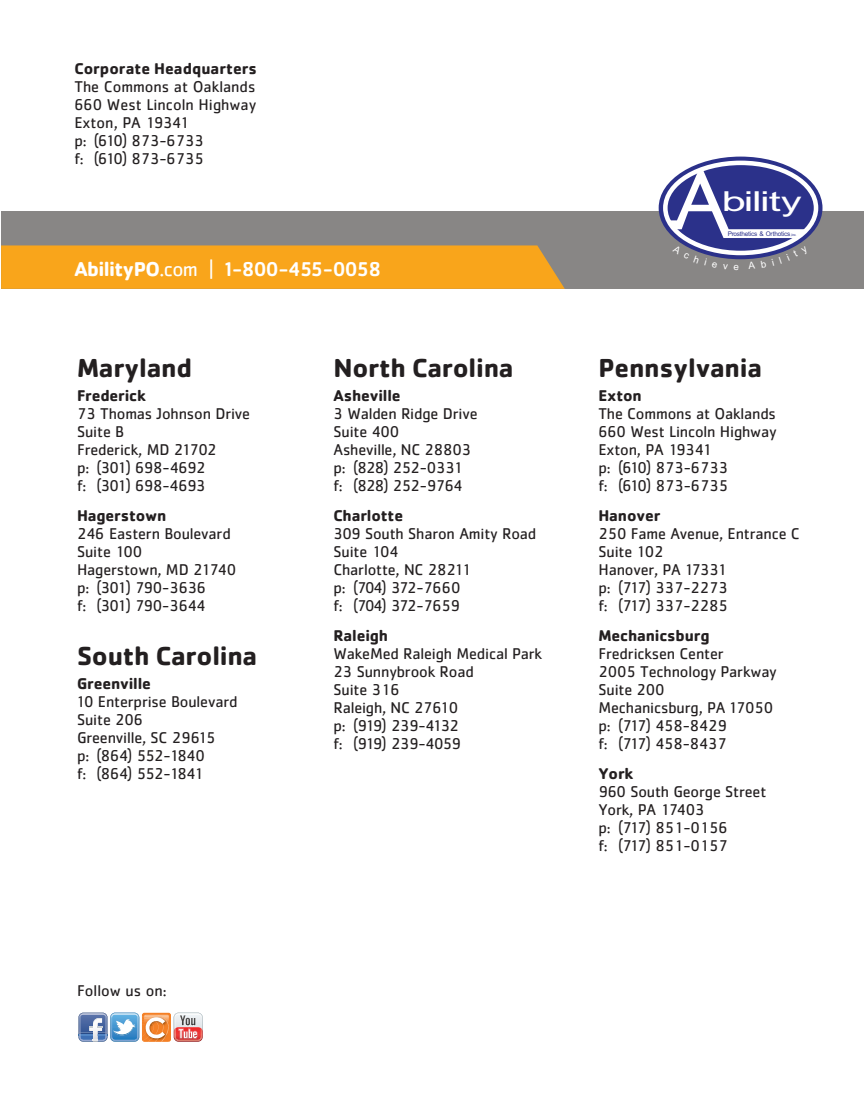
<style>
.page{position:relative;width:864px;height:1107px;background:#fff}
.page>*{position:absolute;margin:0;border:0;box-sizing:border-box;transform-origin:0 0}
.t1{font:27.6px "Arial";letter-spacing:-.03em;color:#fff;scale:1.58 1}
.t2{font:700 27px "Cachet";letter-spacing:-.01em;color:#231f20}
.t3{font:500 20.7px "Cachet";letter-spacing:-.04em;color:#fff}
.t4{font:16.2px/18px "Cachet";letter-spacing:-.01em;color:#231f20}
.t5{font:700 16.2px "Cachet";letter-spacing:-.01em;color:#231f20}
.t6{font:6.45px "Arial";letter-spacing:-.025em;color:#2b318a}
.s1{font-weight:700}
.s2{font-weight:400}
.s3{font-size:3.45px}
</style>
<div class="page">
<div style="left:1px;top:211px;width:863px;height:78px;background:#888685"></div>
<svg style="left:1px;top:245px;width:564px;height:44px;background:#f5a31e"></svg>
<svg style="left:659px;top:157px;width:164px;height:102px;background:#4c519c"></svg>
<div style="left:663px;top:161px;width:155px;height:94px;border:5px solid #fff;border-radius:50%"></div>
<svg style="left:669px;top:170px;width:137px;height:68px;background:#5f64a7"></svg>
<svg style="left:78px;top:1013px;width:125px;height:29px"></svg>
<svg style="left:684px;top:245px;width:44px;height:14px"></svg>
<svg style="left:772px;top:246px;width:23px;height:10px"></svg>
<p class="t5" style="left:74px;top:58px;width:184px">Corporate Headquarters</p>
<p class="t4" style="left:74px;top:77px;width:184px">The Commons at Oaklands<br>660 West Lincoln Highway<br>Exton, PA 19341<br>p: (610) 873-6733<br>f: (610) 873-6735</p>
<p class="t3" style="left:74px;top:256px;width:308px"><span class="s1">AbilityPO</span><span class="s2">.com |</span> 1-800-455-0058</p>
<h2 class="t2" style="left:77px;top:350px;width:117px">Maryland</h2>
<p class="t5" style="left:77px;top:385px;width:70px">Frederick</p>
<p class="t4" style="left:77px;top:404px;width:175px">73 Thomas Johnson Drive<br>Suite B<br>Frederick, MD 21702<br>p: (301) 698-4692<br>f: (301) 698-4693</p>
<p class="t5" style="left:77px;top:505px;width:91px">Hagerstown</p>
<p class="t4" style="left:77px;top:524px;width:161px">246 Eastern Boulevard<br>Suite 100<br>Hagerstown, MD 21740 p: (301) 790-3636<br>f: (301) 790-3644</p>
<h2 class="t2" style="left:77px;top:639px;width:182px">South Carolina</h2>
<p class="t5" style="left:77px;top:673px;width:75px">Greenville</p>
<p class="t4" style="left:76px;top:692px;width:163px">10 Enterprise Boulevard<br>Suite 206<br>Greenville, SC 29615<br>p: (864) 552-1840<br>f: (864) 552-1841</p>
<h2 class="t2" style="left:334px;top:350px;width:182px">North Carolina</h2>
<p class="t5" style="left:334px;top:385px;width:69px">Asheville</p>
<p class="t4" style="left:334px;top:404px;width:146px">3 Walden Ridge Drive<br>Suite 400<br>Asheville, NC 28803 p: (828) 252-0331<br>f: (828) 252-9764</p>
<p class="t5" style="left:334px;top:505px;width:71px">Charlotte</p>
<p class="t4" style="left:334px;top:524px;width:204px">309 South Sharon Amity Road<br>Suite 104<br>Charlotte, NC 28211<br>p: (704) 372-7660<br>f: (704) 372-7659</p>
<p class="t5" style="left:334px;top:625px;width:56px">Raleigh</p>
<p class="t4" style="left:334px;top:644px;width:210px">WakeMed Raleigh Medical Park<br>23 Sunnybrook Road<br>Suite 316<br>Raleigh, NC 27610<br>p: (919) 239-4132<br>f: (919) 239-4059</p>
<p class="t4" style="left:77px;top:982px;width:91px">Follow us on:</p>
<h1 class="t1" style="left:722px;top:183px;width:52px">bility</h1>
<p class="t6" style="left:728px;top:229px;width:70px">Prosthetics &amp; Orthotics <span class="s3">,Inc.</span></p>
<h2 class="t2" style="left:598px;top:350px;width:165px">Pennsylvania</h2>
<p class="t5" style="left:598px;top:385px;width:45px">Exton</p>
<p class="t4" style="left:598px;top:404px;width:180px">The Commons at Oaklands<br>660 West Lincoln Highway<br>Exton, PA 19341<br>p: (610) 873-6733<br>f: (610) 873-6735</p>
<p class="t5" style="left:598px;top:505px;width:63px">Hanover</p>
<p class="t4" style="left:598px;top:524px;width:203px">250 Fame Avenue, Entrance C<br>Suite 102<br>Hanover, PA 17331<br>p: (717) 337-2273<br>f: (717) 337-2285</p>
<p class="t5" style="left:598px;top:625px;width:113px">Mechanicsburg</p>
<p class="t4" style="left:598px;top:644px;width:180px">Fredricksen Center<br>2005 Technology Parkway<br>Suite 200<br>Mechanicsburg, PA 17050 p: (717) 458-8429<br>f: (717) 458-8437</p>
<p class="t5" style="left:598px;top:763px;width:36px">York</p>
<p class="t4" style="left:598px;top:783px;width:169px">960 South George Street<br>York, PA 17403<br>p: (717) 851-0156<br>f: (717) 851-0157</p>
</div>
